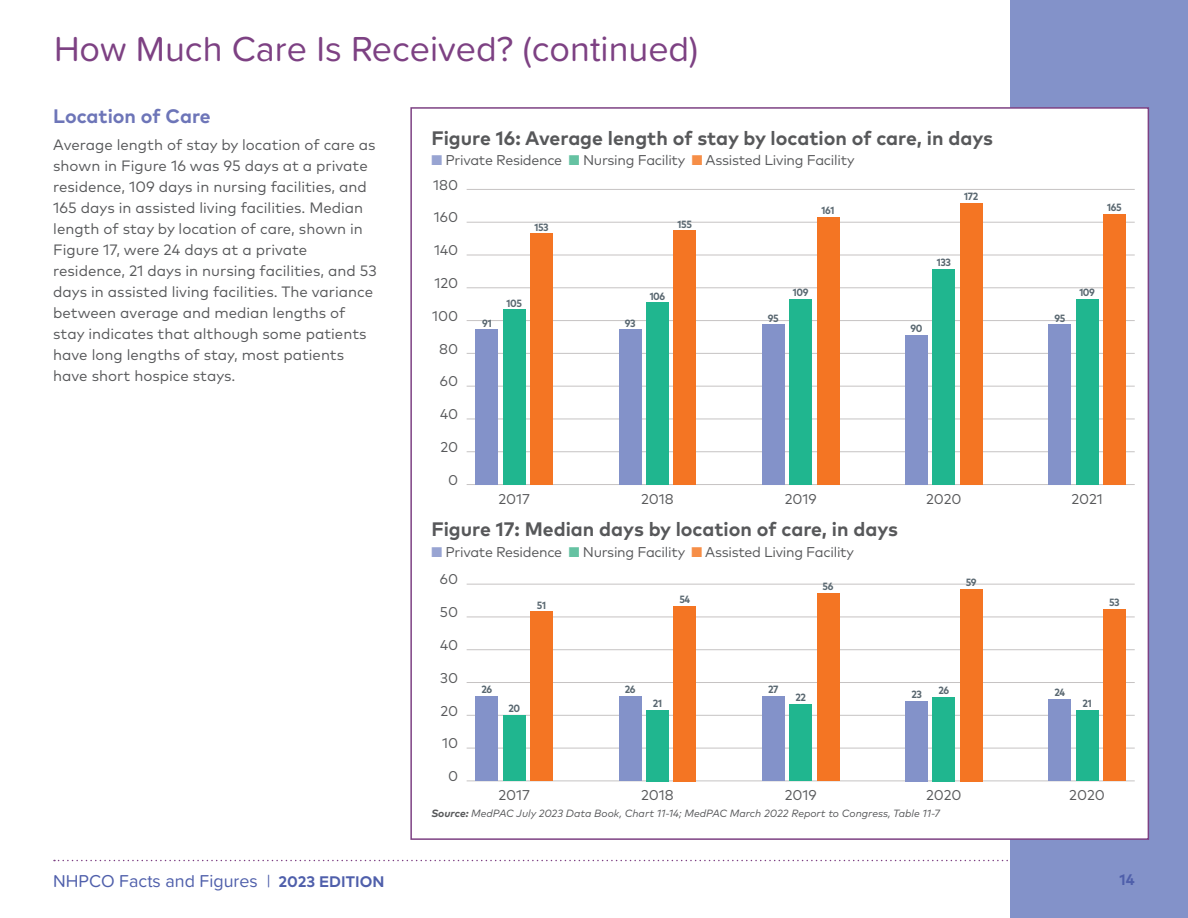
<style>
.page{position:relative;width:1188px;height:918px;background:#fff}
.page>*{position:absolute;margin:0;border:0;box-sizing:border-box;transform-origin:0 0}
.t1{font:36px "Proxima Soft";color:#7d4183}
.t2{font:700 19.5px "Mark Pro";color:#57585a}
.t3{font:700 19.5px "Mark Pro";color:#6d75b8}
.t4{font:17.85px "Proxima Soft";color:#4f5fab}
.t5{font:700 15.3px "Mark Pro";color:#4f5fab}
.t6{font:15px/21px "Mark Pro";color:#57585a}
.t7{font:14.25px "Mark Pro";letter-spacing:-.02em;color:#57585a}
.t8{font:italic 10.5px "Mark Pro";color:#57585a}
.t9{font:700 condensed 10.5px "Mark Pro";letter-spacing:-.035em;color:#596770}
.s1{color:#98a4d2}
.s2{color:#65c2a2}
.s3{color:#f68e47}
.s4{font-weight:700}
.s5{font-family:"Mark Pro";font-weight:700;font-size:15.3px}
.s6{font-family:"Mark Pro";font-style:italic;font-size:12.75px;color:#fff}
</style>
<div class="page">
<svg style="left:54px;top:860px;width:957px;height:1px"></svg>
<div style="left:1011px;top:0;width:177px;height:918px;background:#8392c9"></div>
<div style="left:410px;top:107px;width:739px;height:733px;background:#fff;border:2px solid #7d4183"></div>
<hr style="left:467px;top:781px;width:668px;height:1px;background:#c6c3c3">
<hr style="left:467px;top:748px;width:668px;height:1px;background:#c6c3c3">
<hr style="left:467px;top:715px;width:668px;height:1px;background:#c6c3c3">
<hr style="left:467px;top:682px;width:668px;height:1px;background:#c6c3c3">
<hr style="left:467px;top:649px;width:668px;height:1px;background:#c6c3c3">
<hr style="left:467px;top:617px;width:668px;height:1px;background:#c6c3c3">
<hr style="left:467px;top:584px;width:668px;height:1px;background:#c6c3c3">
<hr style="left:467px;top:484px;width:668px;height:1px;background:#c6c3c3">
<hr style="left:467px;top:451px;width:668px;height:1px;background:#c6c3c3">
<hr style="left:467px;top:419px;width:668px;height:1px;background:#c6c3c3">
<hr style="left:467px;top:386px;width:668px;height:1px;background:#c6c3c3">
<hr style="left:467px;top:353px;width:668px;height:1px;background:#c6c3c3">
<hr style="left:467px;top:320px;width:668px;height:1px;background:#c6c3c3">
<hr style="left:467px;top:288px;width:668px;height:1px;background:#c6c3c3">
<hr style="left:467px;top:255px;width:668px;height:1px;background:#c6c3c3">
<hr style="left:467px;top:222px;width:668px;height:1px;background:#c6c3c3">
<hr style="left:467px;top:189px;width:668px;height:1px;background:#c6c3c3">
<div style="left:503px;top:716px;width:23px;height:65px;background:#20b68f"></div>
<div style="left:476px;top:696px;width:22px;height:85px;background:#8392c9"></div>
<div style="left:530px;top:612px;width:23px;height:169px;background:#f47523"></div>
<div style="left:503px;top:310px;width:23px;height:175px;background:#20b68f"></div>
<div style="left:476px;top:330px;width:22px;height:155px;background:#8392c9"></div>
<div style="left:530px;top:234px;width:23px;height:251px;background:#f47523"></div>
<div style="left:646px;top:710px;width:23px;height:71px;background:#20b68f"></div>
<div style="left:619px;top:696px;width:22px;height:85px;background:#8392c9"></div>
<div style="left:674px;top:606px;width:22px;height:175px;background:#f47523"></div>
<div style="left:646px;top:302px;width:23px;height:183px;background:#20b68f"></div>
<div style="left:619px;top:330px;width:22px;height:155px;background:#8392c9"></div>
<div style="left:674px;top:231px;width:22px;height:254px;background:#f47523"></div>
<div style="left:789px;top:704px;width:23px;height:77px;background:#20b68f"></div>
<div style="left:762px;top:696px;width:23px;height:85px;background:#8392c9"></div>
<div style="left:817px;top:593px;width:22px;height:188px;background:#f47523"></div>
<div style="left:789px;top:299px;width:23px;height:186px;background:#20b68f"></div>
<div style="left:762px;top:325px;width:23px;height:160px;background:#8392c9"></div>
<div style="left:817px;top:217px;width:22px;height:268px;background:#f47523"></div>
<div style="left:933px;top:697px;width:22px;height:84px;background:#20b68f"></div>
<div style="left:905px;top:701px;width:23px;height:80px;background:#8392c9"></div>
<div style="left:960px;top:589px;width:23px;height:192px;background:#f47523"></div>
<div style="left:933px;top:269px;width:22px;height:216px;background:#20b68f"></div>
<div style="left:905px;top:335px;width:23px;height:150px;background:#8392c9"></div>
<div style="left:960px;top:203px;width:23px;height:282px;background:#f47523"></div>
<div style="left:1076px;top:710px;width:22px;height:71px;background:#20b68f"></div>
<div style="left:1049px;top:699px;width:22px;height:82px;background:#8392c9"></div>
<div style="left:1103px;top:609px;width:23px;height:172px;background:#f47523"></div>
<div style="left:1076px;top:299px;width:22px;height:186px;background:#20b68f"></div>
<div style="left:1049px;top:325px;width:22px;height:160px;background:#8392c9"></div>
<div style="left:1103px;top:214px;width:23px;height:271px;background:#f47523"></div>
<h1 class="t1" style="left:54px;top:22px;width:646px">How Much Care Is Received? (continued)</h1>
<h2 class="t3" style="left:53px;top:101px;width:159px">Location of Care</h2>
<p class="t6" style="left:53px;top:133px;width:325px">Average length of stay by location of care as shown in Figure 16 was 95 days at a private residence, 109 days in nursing facilities, and 165 days in assisted living facilities. Median length of stay by location of care, shown in Figure 17, were 24 days at a private residence, 21 days in nursing facilities, and 53 days in assisted living facilities. The variance between average and median lengths of stay indicates that although some patients have long lengths of stay, most patients have short hospice stays.</p>
<h2 class="t2" style="left:431px;top:123px;width:563px">Figure 16: Average length of stay by location of care, in days</h2>
<p class="t7" style="left:431px;top:149px;width:425px"><span class="s1">■</span> Private Residence <span class="s2">■</span> Nursing Facility <span class="s3">■</span> Assisted Living Facility</p>
<p class="t7" style="left:433px;top:174px;width:26px">180</p>
<p class="t7" style="left:434px;top:207px;width:26px">160</p>
<p class="t7" style="left:434px;top:240px;width:26px">140</p>
<p class="t7" style="left:434px;top:272px;width:25px">120</p>
<p class="t7" style="left:432px;top:305px;width:28px">100</p>
<p class="t7" style="left:439px;top:338px;width:20px">80</p>
<p class="t7" style="left:440px;top:371px;width:20px">60</p>
<p class="t7" style="left:440px;top:404px;width:20px">40</p>
<p class="t7" style="left:440px;top:436px;width:19px">20</p>
<p class="t7" style="left:448px;top:469px;width:12px">0</p>
<p class="t9" style="left:534px;top:219px;width:16px">153</p>
<p class="t9" style="left:482px;top:315px;width:11px">91</p>
<p class="t9" style="left:507px;top:295px;width:17px">105</p>
<p class="t7" style="left:498px;top:488px;width:33px">2017</p>
<p class="t9" style="left:822px;top:202px;width:14px">161</p>
<p class="t9" style="left:678px;top:216px;width:16px">155</p>
<p class="t9" style="left:650px;top:288px;width:17px">106</p>
<p class="t9" style="left:793px;top:285px;width:17px">109</p>
<p class="t9" style="left:625px;top:315px;width:12px">93</p>
<p class="t9" style="left:768px;top:310px;width:12px">95</p>
<p class="t7" style="left:641px;top:488px;width:34px">2018</p>
<p class="t7" style="left:785px;top:488px;width:34px">2019</p>
<h2 class="t2" style="left:431px;top:514px;width:468px">Figure 17: Median days by location of care, in days</h2>
<p class="t7" style="left:431px;top:542px;width:424px"><span class="s1">■</span> Private Residence <span class="s2">■</span> Nursing Facility <span class="s3">■</span> Assisted Living Facility</p>
<p class="t7" style="left:440px;top:569px;width:20px">60</p>
<p class="t7" style="left:440px;top:601px;width:20px">50</p>
<p class="t7" style="left:440px;top:634px;width:20px">40</p>
<p class="t7" style="left:440px;top:667px;width:19px">30</p>
<p class="t7" style="left:440px;top:700px;width:19px">20</p>
<p class="t7" style="left:442px;top:733px;width:18px">10</p>
<p class="t7" style="left:448px;top:765px;width:12px">0</p>
<p class="t9" style="left:537px;top:597px;width:11px">51</p>
<p class="t9" style="left:482px;top:682px;width:12px">26</p>
<p class="t9" style="left:508px;top:701px;width:13px">20</p>
<p class="t7" style="left:498px;top:784px;width:33px">2017</p>
<p class="t9" style="left:823px;top:579px;width:12px">56</p>
<p class="t9" style="left:679px;top:591px;width:12px">54</p>
<p class="t9" style="left:625px;top:682px;width:12px">26</p>
<p class="t9" style="left:653px;top:695px;width:11px">21</p>
<p class="t9" style="left:768px;top:682px;width:12px">27</p>
<p class="t9" style="left:795px;top:690px;width:12px">22</p>
<p class="t7" style="left:641px;top:784px;width:34px">2018</p>
<p class="t7" style="left:785px;top:784px;width:34px">2019</p>
<p class="t9" style="left:964px;top:189px;width:15px">172</p>
<p class="t9" style="left:937px;top:255px;width:16px">133</p>
<p class="t9" style="left:911px;top:321px;width:13px">90</p>
<p class="t7" style="left:926px;top:488px;width:37px">2020</p>
<p class="t9" style="left:966px;top:574px;width:12px">59</p>
<p class="t9" style="left:911px;top:686px;width:12px">23</p>
<p class="t9" style="left:939px;top:682px;width:12px">26</p>
<p class="t7" style="left:926px;top:784px;width:37px">2020</p>
<p class="t8" style="left:431px;top:805px;width:510px"><span class="s4">Source:</span> MedPAC July 2023 Data Book, Chart 11-14; MedPAC March 2022 Report to Congress, Table 11-7</p>
<p class="t4" style="left:53px;top:868px;width:413px">NHPCO Facts and Figures | <span class="s5">2023 EDITION</span> <span class="s6">rganization</span></p>
<p class="t9" style="left:1107px;top:199px;width:16px">165</p>
<p class="t9" style="left:1054px;top:310px;width:12px">95</p>
<p class="t9" style="left:1079px;top:285px;width:17px">109</p>
<p class="t7" style="left:1071px;top:488px;width:33px">2021</p>
<p class="t9" style="left:1109px;top:595px;width:12px">53</p>
<p class="t9" style="left:1054px;top:685px;width:12px">24</p>
<p class="t9" style="left:1083px;top:696px;width:11px">21</p>
<p class="t7" style="left:1069px;top:784px;width:37px">2020</p>
<p class="t5" style="left:1120px;top:868px;width:17px">14</p>
</div>
